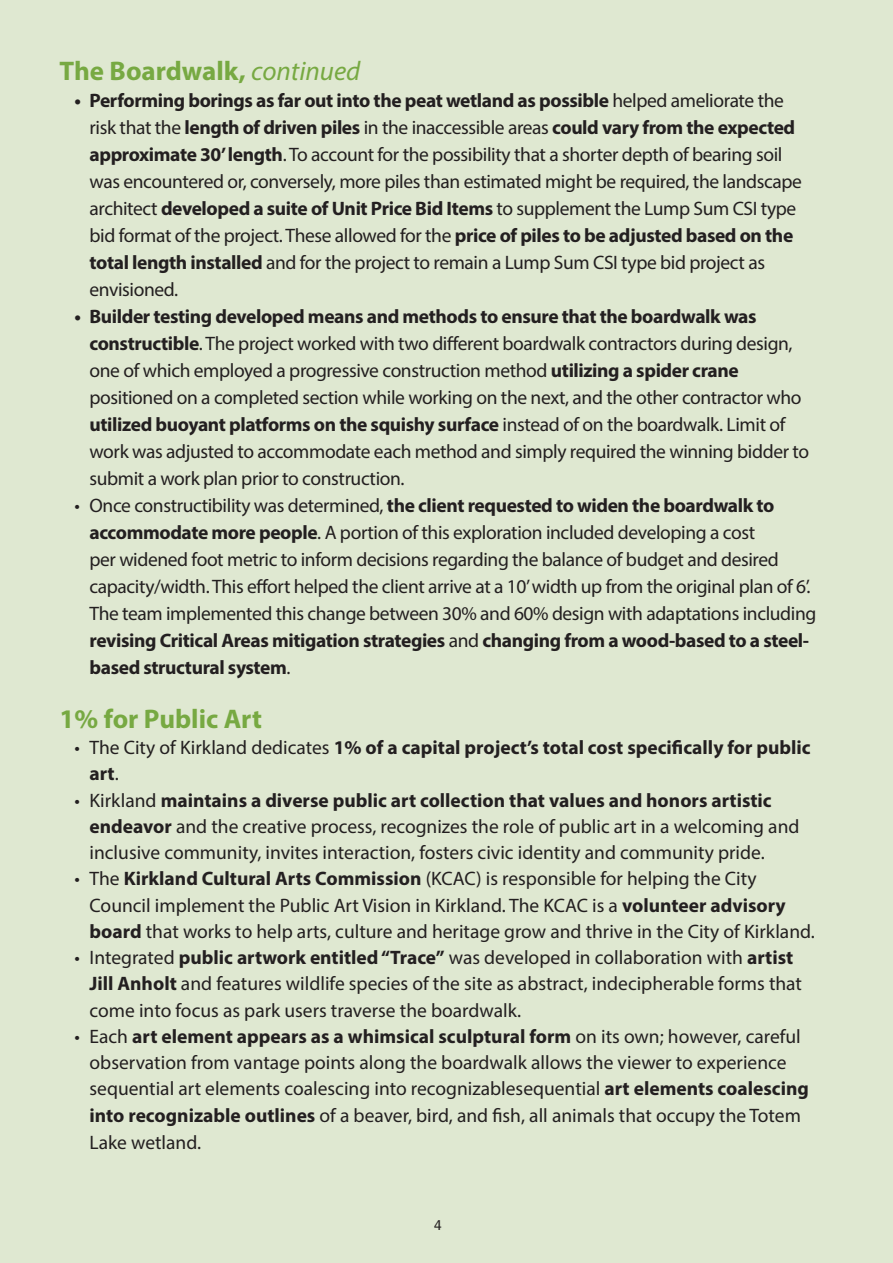
<style>
.page{position:relative;width:893px;height:1263px;background:#dfe8d1}
.page>*{position:absolute;margin:0;border:0;box-sizing:border-box;transform-origin:0 0}
.t1{font:700 27px "Myriad Pro";color:#77a942}
.t2{font:19.5px/27px "Myriad Pro";letter-spacing:-.02em;color:#231f20}
.t3{font:19.5px/26.2px "Myriad Pro";color:#231f20}
.t4{font:700 19.5px/26.2px "Myriad Pro";color:#231f20}
.t5{font:13.5px "Hack";color:#231f20}
.s1{font-weight:400;font-style:italic}
.s2{font-weight:700}
.s3{font-weight:400}
</style>
<div class="page">
<p class="t1" style="left:60px;top:53px;width:302px">The Boardwalk, <span class="s1">continued</span></p>
<p class="t2" style="left:90px;top:86px;width:714px;text-indent:-15px"><span class="s2">• Performing borings as far out into the peat wetland as possible</span> helped ameliorate the risk that the <span class="s2">length of driven piles</span> in the inaccessible areas <span class="s2">could vary from the expected approximate 30’ length</span>. To account for the possibility that a shorter depth of bearing soil was encountered or, conversely, more piles than estimated might be required, the landscape architect <span class="s2">developed a suite of Unit Price Bid Items</span> to supplement the Lump Sum CSI type bid format of the project. These allowed for the <span class="s2">price of piles to be adjusted based on the total length installed</span> and for the project to remain a Lump Sum CSI type bid project as envisioned.</p>
<p class="t2" style="left:90px;top:302px;width:721px;text-indent:-15px"><span class="s2">• Builder testing developed means and methods to ensure that the boardwalk was constructible</span>. The project worked with two different boardwalk contractors during design, one of which employed a progressive construction method <span class="s2">utilizing a spider crane </span>positioned on a completed section while working on the next, and the other contractor who <span class="s2">utilized buoyant platforms on the squishy surface</span> instead of on the boardwalk. Limit of work was adjusted to accommodate each method and simply required the winning bidder to submit a work plan prior to construction.</p>
<p class="t2" style="left:90px;top:491px;width:728px;text-indent:-15px">• Once constructibility was determined, <span class="s2">the client requested to widen the boardwalk to accommodate more people</span>. A portion of this exploration included developing a cost<br>per widened foot metric to inform decisions regarding the balance of budget and desired capacity/width. This effort helped the client arrive at a 10’ width up from the original plan of 6’.<br>The team implemented this change between 30% and 60% design with adaptations including <span class="s2">revising Critical Areas mitigation strategies</span> and <span class="s2">changing from a wood-based to a steel&shy;based structural system</span>.</p>
<p class="t1" style="left:60px;top:701px;width:204px">1% for Public Art</p>
<p class="t4" style="left:90px;top:734px;width:723px;text-indent:-15px"><span class="s3">• The City of Kirkland dedicates</span> 1% of a capital project’s total cost specifically for public art<span class="s3">.</span></p>
<p class="t3" style="left:90px;top:787px;width:711px;text-indent:-15px">• Kirkland <span class="s2">maintains a diverse public art collection that values and honors artistic endeavor</span> and the creative process, recognizes the role of public art in a welcoming and inclusive community, invites interaction, fosters civic identity and community pride.</p>
<p class="t3" style="left:90px;top:865px;width:727px;text-indent:-15px">• The <span class="s2">Kirkland Cultural Arts Commission</span> (KCAC) is responsible for helping the City<br>Council implement the Public Art Vision in Kirkland. The KCAC is a <span class="s2">volunteer advisory board</span> that works to help arts, culture and heritage grow and thrive in the City of Kirkland.</p>
<p class="t3" style="left:90px;top:944px;width:714px;text-indent:-15px">• Integrated <span class="s2">public artwork entitled “Trace”</span> was developed in collaboration with <span class="s2">artist<br>Jill Anholt</span> and features wildlife species of the site as abstract, indecipherable forms that come into focus as park users traverse the boardwalk.</p>
<p class="t3" style="left:90px;top:1023px;width:721px;text-indent:-15px">• Each <span class="s2">art element appears as a whimsical sculptural form</span> on its own; however, careful observation from vantage points along the boardwalk allows the viewer to experience sequential art elements coalescing into recognizablesequential <span class="s2">art elements coalescing into recognizable outlines</span> of a beaver, bird, and fish, all animals that occupy the Totem Lake wetland.</p>
<p class="t5" style="left:434px;top:1216px;width:10px">4</p>
</div>
